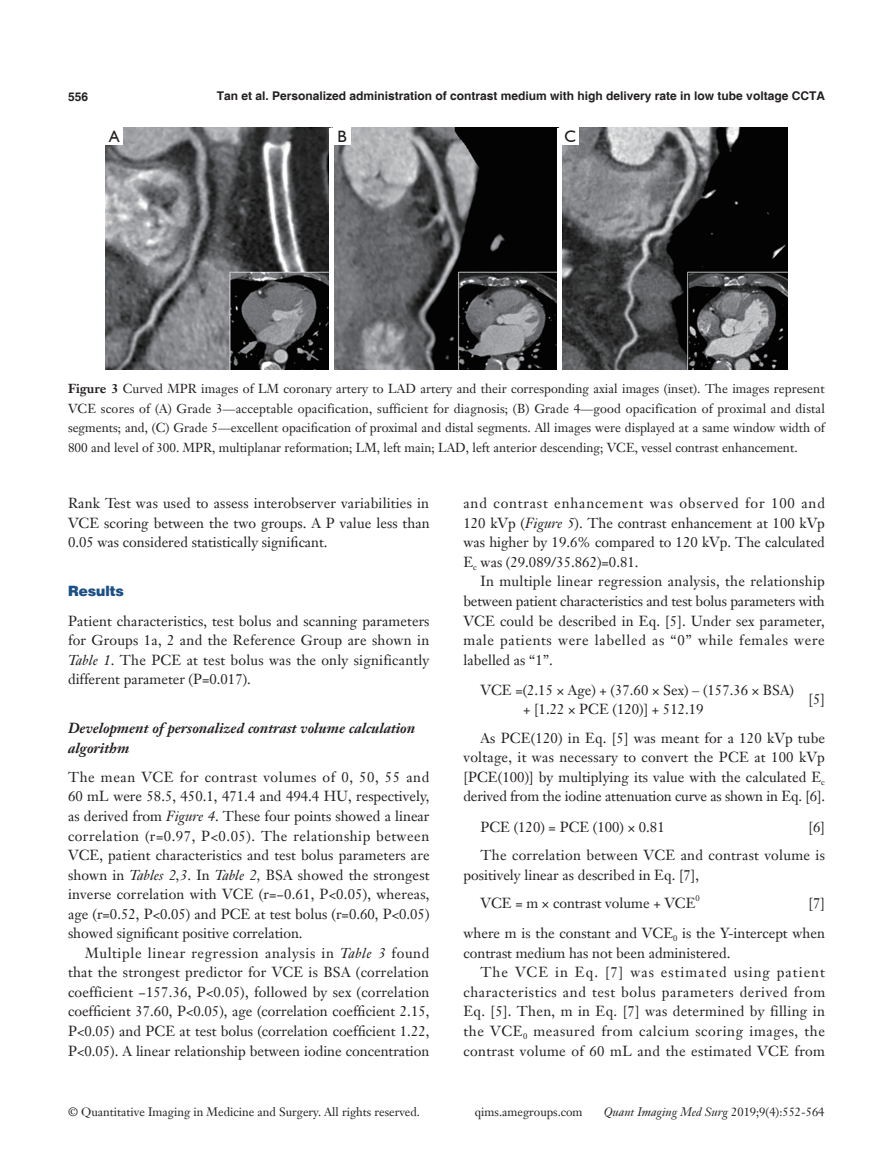
<style>
.page{position:relative;width:893px;height:1170px;background:#fff}
.page>*{position:absolute;margin:0;border:0;box-sizing:border-box;transform-origin:0 0}
.t1{font:16.5px "Humanist 521 BT";color:#231f20}
.t2{font:14.25px/19.5px "Janson Text LT";color:#231f20;text-align:justify}
.t3{font:14.25px/19.5px "Janson Text LT";letter-spacing:.02em;color:#231f20}
.t4{font:italic 700 14.25px/19.5px "Janson Text LT";color:#231f20}
.一级标题正体{font:900 14.25px "Helvetica";color:#1c5085}
.t5{font:12.75px/19.5px "Janson Text LT";color:#231f20;text-align:justify}
.t6{font:700 12px "Helvetica";color:#231f20}
.t7{font:12px "Janson Text LT";color:#231f20}
.t8{font:italic 12px "Janson Text LT";color:#231f20}
.t9{font:8.25px "Janson Text LT";color:#231f20}
.s1{font-weight:700}
.s2{font-style:italic}
.s3{font-style:normal}
</style>
<div class="page">
<img style="left:106px;top:128px;width:681px;height:241px">
<hr style="left:330px;top:128px;width:4px;height:241px;background:#fff">
<div style="left:557px;top:128px;width:5px;height:241px;background:#fff"></div>
<div style="left:106px;top:128px;width:17px;height:17px;background:#fff"></div>
<div style="left:334px;top:128px;width:17px;height:17px;background:#fff"></div>
<div style="left:562px;top:128px;width:17px;height:17px;background:#fff"></div>
<p class="t6" style="left:68px;top:89px;width:22px">556</p>
<p class="t6" style="left:217px;top:88px;width:610px">Tan et al. Personalized administration of contrast medium with high delivery rate in low tube voltage CCTA</p>
<p class="t1" style="left:109px;top:126px;width:12px">A</p>
<p class="t1" style="left:338px;top:126px;width:11px">B</p>
<p class="t1" style="left:564px;top:126px;width:13px">C</p>
<p class="t5" style="left:68px;top:379px;width:758px"><span class="s1">Figure 3</span> Curved MPR images of LM coronary artery to LAD artery and their corresponding axial images (inset). The images represent VCE scores of (A) Grade 3—acceptable opacification, sufficient for diagnosis; (B) Grade 4—good opacification of proximal and distal segments; and, (C) Grade 5—excellent opacification of proximal and distal segments. All images were displayed at a same window width of 800 and level of 300. MPR, multiplanar reformation; LM, left main; LAD, left anterior descending; VCE, vessel contrast enhancement.</p>
<p class="t2" style="left:68px;top:493px;width:363px">Rank Test was used to assess interobserver variabilities in VCE scoring between the two groups. A P value less than 0.05 was considered statistically significant.</p>
<p class="一级标题正体" style="left:68px;top:582px;width:58px">Results</p>
<p class="t2" style="left:68px;top:610px;width:363px">Patient characteristics, test bolus and scanning parameters for Groups 1a, 2 and the Reference Group are shown in <span class="s2">Table 1</span>. The PCE at test bolus was the only significantly different parameter (P=0.017).</p>
<p class="t4" style="left:68px;top:718px;width:349px">Development of personalized contrast volume calculation algorithm</p>
<p class="t2" style="left:68px;top:767px;width:363px">The mean VCE for contrast volumes of 0, 50, 55 and 60 mL were 58.5, 450.1, 471.4 and 494.4 HU, respectively, as derived from <span class="s2">Figure 4</span>. These four points showed a linear correlation (r=0.97, P&lt;0.05). The relationship between VCE, patient characteristics and test bolus parameters are shown in <span class="s2">Tables 2,3</span>. In <span class="s2">Table 2,</span> BSA showed the strongest inverse correlation with VCE (r=−0.61, P&lt;0.05), whereas, age (r=0.52, P&lt;0.05) and PCE at test bolus (r=0.60, P&lt;0.05) showed significant positive correlation.</p>
<p class="t2" style="left:68px;top:942px;width:363px;text-indent:17px">Multiple linear regression analysis in <span class="s2">Table 3</span> found that the strongest predictor for VCE is BSA (correlation coefficient −157.36, P&lt;0.05), followed by sex (correlation coefficient 37.60, P&lt;0.05), age (correlation coefficient 2.15, P&lt;0.05) and PCE at test bolus (correlation coefficient 1.22, P&lt;0.05). A linear relationship between iodine concentration</p>
<p class="t2" style="left:463px;top:493px;width:363px">and contrast enhancement was observed for 100 and 120 kVp (<span class="s2">Figure 5</span>). The contrast enhancement at 100 kVp was higher by 19.6% compared to 120 kVp. The calculated E<sub>c</sub> was (29.089/35.862)=0.81.</p>
<p class="t2" style="left:463px;top:571px;width:363px;text-indent:17px">In multiple linear regression analysis, the relationship between patient characteristics and test bolus parameters with VCE could be described in Eq. [5]. Under sex parameter, male patients were labelled as “0” while females were labelled as “1”.</p>
<p class="t2" style="left:480px;top:679px;width:315px">VCE =(2.15 × Age) + (37.60 × Sex) – (157.36 × BSA)</p>
<p class="t2" style="left:523px;top:699px;width:182px">+ [1.22 × PCE (120)] + 512.19</p>
<p class="t2" style="left:809px;top:689px;width:18px">[5]</p>
<p class="t2" style="left:463px;top:728px;width:363px;text-indent:17px">As PCE(120) in Eq. [5] was meant for a 120 kVp tube voltage, it was necessary to convert the PCE at 100 kVp [PCE(100)] by multiplying its value with the calculated E<sub>c </sub>derived from the iodine attenuation curve as shown in Eq. [6].</p>
<p class="t2" style="left:480px;top:816px;width:186px">PCE (120) = PCE (100) × 0.81</p>
<p class="t2" style="left:809px;top:816px;width:18px">[6]</p>
<p class="t3" style="left:463px;top:845px;width:363px;text-indent:17px">The correlation between VCE and contrast volume is positively linear as described in Eq. [7],</p>
<p class="t2" style="left:480px;top:893px;width:217px">VCE = m × contrast volume + VCE</p>
<p class="t9" style="left:696px;top:893px;width:6px">0</p>
<p class="t2" style="left:809px;top:893px;width:18px">[7]</p>
<p class="t2" style="left:463px;top:923px;width:363px">where m is the constant and VCE<sub>0</sub> is the Y-intercept when contrast medium has not been administered.</p>
<p class="t2" style="left:463px;top:962px;width:363px;text-indent:17px">The VCE in Eq. [7] was estimated using patient characteristics and test bolus parameters derived from Eq. [5]. Then, m in Eq. [7] was determined by filling in the VCE<sub>0</sub> measured from calcium scoring images, the contrast volume of 60 mL and the estimated VCE from</p>
<p class="t7" style="left:68px;top:1104px;width:354px">© Quantitative Imaging in Medicine and Surgery. All rights reserved.</p>
<p class="t7" style="left:475px;top:1104px;width:109px">qims.amegroups.com</p>
<p class="t8" style="left:604px;top:1104px;width:222px">Quant Imaging Med Surg <span class="s3">2019;9(4):552-564</span></p>
</div>
